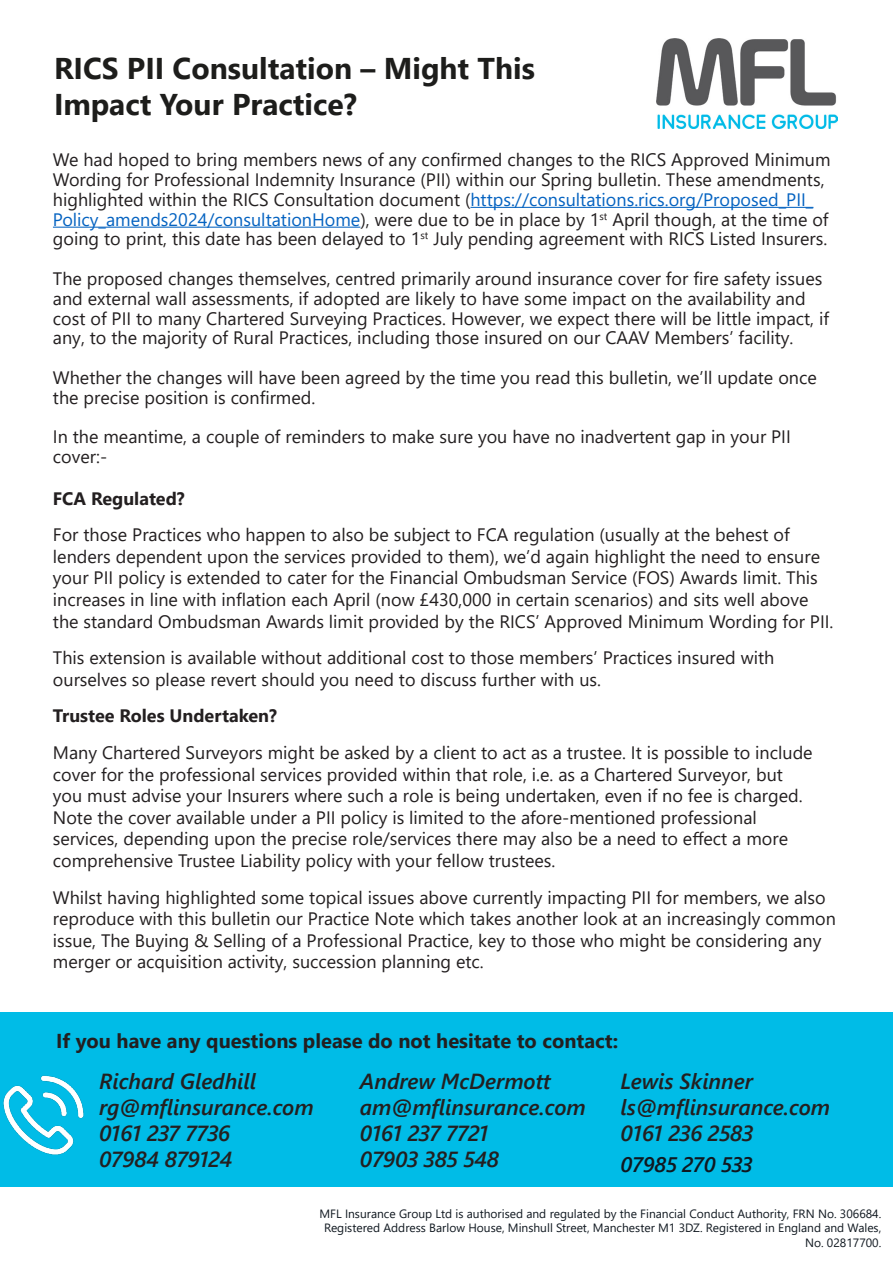
<style>
.page{position:relative;width:893px;height:1263px;background:#fff}
.page>*{position:absolute;margin:0;border:0;box-sizing:border-box;transform-origin:0 0}
.t1{font:700 30px/36px "Segoe UI";color:#1d1d1b}
.t2{font:italic 600 21.75px/26.1px "Segoe UI";color:#231f20}
.t3{font:italic 600 21px "Segoe UI";color:#101820}
.t4{font:700 20.1px "Segoe UI";color:#231f20}
.t5{font:18px/21.6px "Segoe UI";color:#231f20}
.t6{font:700 18px "Segoe UI";color:#231f20}
.t7{font:12px/14.4px "Segoe UI";color:#101820;text-align:right}
.s1{color:#0563c1}
</style>
<div class="page">
<hr style="left:470px;top:207px;width:343px;height:1px;background:#0563c1">
<hr style="left:53px;top:227px;width:307px;height:1px;background:#0563c1">
<img style="left:657px;top:39px;width:181px;height:89px">
<div style="left:0;top:1012px;width:893px;height:175px;background:#00bce7"></div>
<img style="left:3px;top:1075px;width:81px;height:80px">
<p class="t1" style="left:54px;top:47px;width:482px">RICS PII Consultation – Might This<br>Impact Your Practice?</p>
<p class="t5" style="left:53px;top:148px;width:779px;line-height:19.8px">We had hoped to bring members news of any confirmed changes to the RICS Approved Minimum Wording for Professional Indemnity Insurance (PII) within our Spring bulletin. These amendments, highlighted within the RICS Consultation document (<span class="s1">https://consultations.rics.org/Proposed_PII_ Policy_amends2024/consultationHome</span>), were due to be in place by 1<sup>st</sup> April though, at the time of going to print, this date has been delayed to 1<sup>st</sup> July pending agreement with RICS Listed Insurers.</p>
<p class="t5" style="left:53px;top:267px;width:778px;line-height:19.8px">The proposed changes themselves, centred primarily around insurance cover for fire safety issues and external wall assessments, if adopted are likely to have some impact on the availability and cost of PII to many Chartered Surveying Practices. However, we expect there will be little impact, if any, to the majority of Rural Practices, including those insured on our CAAV Members’ facility.</p>
<p class="t5" style="left:53px;top:366px;width:765px;line-height:19.8px">Whether the changes will have been agreed by the time you read this bulletin, we’ll update once the precise position is confirmed.</p>
<p class="t5" style="left:53px;top:425px;width:739px;line-height:19.8px">In the meantime, a couple of reminders to make sure you have no inadvertent gap in your PII cover:-</p>
<p class="t6" style="left:53px;top:481px;width:133px">FCA Regulated?</p>
<p class="t5" style="left:53px;top:522px;width:782px">For those Practices who happen to also be subject to FCA regulation (usually at the behest of lenders dependent upon the services provided to them), we’d again highlight the need to ensure your PII policy is extended to cater for the Financial Ombudsman Service (FOS) Awards limit. This increases in line with inflation each April (now £430,000 in certain scenarios) and sits well above the standard Ombudsman Awards limit provided by the RICS’ Approved Minimum Wording for PII.</p>
<p class="t5" style="left:53px;top:645px;width:723px">This extension is available without additional cost to those members’ Practices insured with ourselves so please revert should you need to discuss further with us.</p>
<p class="t6" style="left:53px;top:699px;width:226px">Trustee Roles Undertaken?</p>
<p class="t5" style="left:53px;top:740px;width:761px">Many Chartered Surveyors might be asked by a client to act as a trustee. It is possible to include cover for the professional services provided within that role, i.e. as a Chartered Surveyor, but you must advise your Insurers where such a role is being undertaken, even if no fee is charged.<br>Note the cover available under a PII policy is limited to the afore-mentioned professional services, depending upon the precise role/services there may also be a need to effect a more comprehensive Trustee Liability policy with your fellow trustees.</p>
<p class="t5" style="left:53px;top:885px;width:785px">Whilst having highlighted some topical issues above currently impacting PII for members, we also reproduce with this bulletin our Practice Note which takes another look at an increasingly common issue, The Buying &amp; Selling of a Professional Practice, key to those who might be considering any merger or acquisition activity, succession planning etc.</p>
<p class="t4" style="left:56px;top:1022px;width:563px">If you have any questions please do not hesitate to contact:</p>
<p class="t2" style="left:99px;top:1065px;width:216px">Richard Gledhill rg@mflinsurance.com<br>0161 237 7736</p>
<p class="t2" style="left:99px;top:1143px;width:135px">07984 879124</p>
<p class="t2" style="left:360px;top:1065px;width:227px">Andrew McDermott am@mflinsurance.com</p>
<p class="t2" style="left:360px;top:1117px;width:130px">0161 237 7721</p>
<p class="t2" style="left:360px;top:1143px;width:141px">07903 385 548</p>
<p class="t2" style="left:621px;top:1065px;width:134px">Lewis Skinner</p>
<p class="t2" style="left:621px;top:1091px;width:211px">ls@mflinsurance.com</p>
<p class="t2" style="left:621px;top:1117px;width:134px">0161 236 2583</p>
<p class="t3" style="left:621px;top:1144px;width:133px">07985 270 533</p>
<p class="t7" style="left:319px;top:1205px;width:563px">MFL Insurance Group Ltd is authorised and regulated by the Financial Conduct Authority, FRN No. 306684.</p>
<p class="t7" style="left:324px;top:1219px;width:559px">Registered Address Barlow House, Minshull Street, Manchester M1 3DZ. Registered in England and Wales,<br>No. 02817700.</p>
</div>
